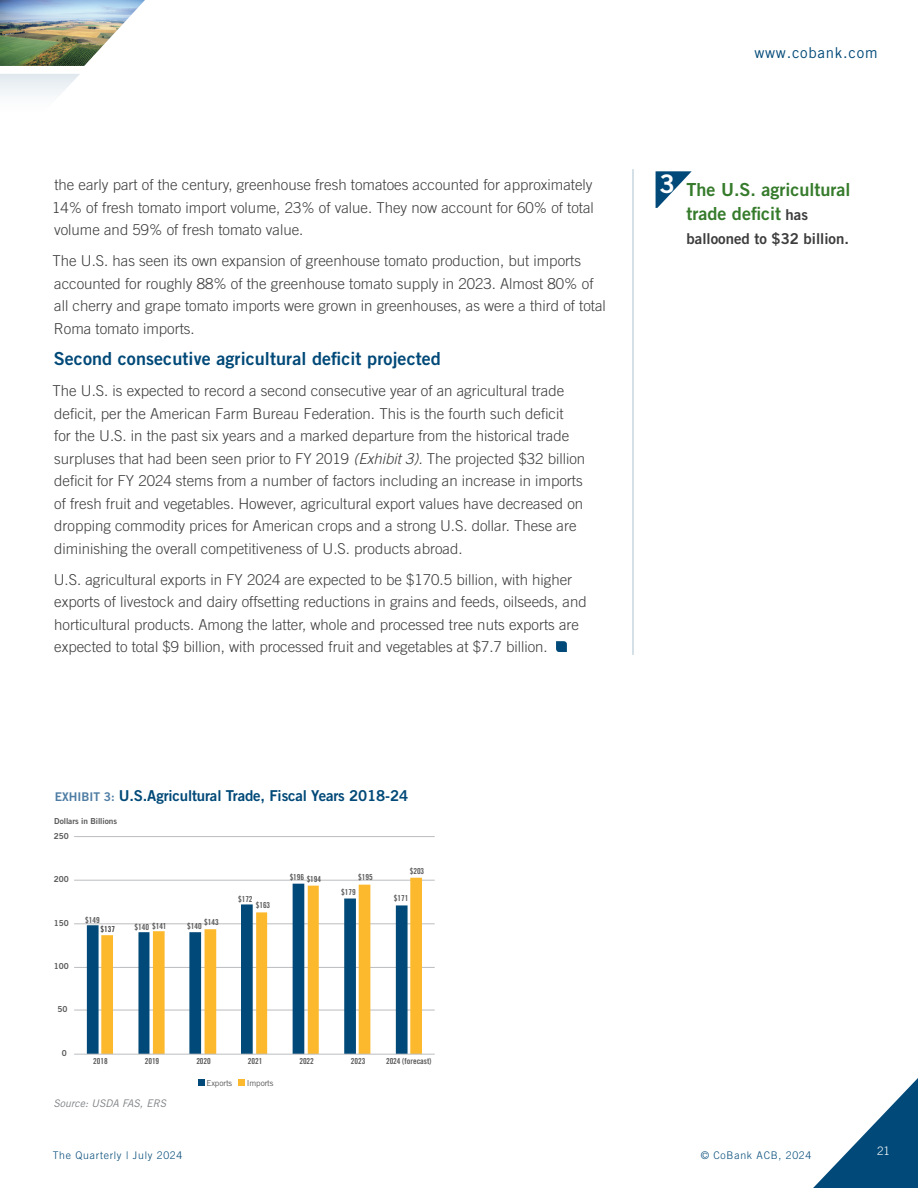
<style>
.page{position:relative;width:918px;height:1188px;background:#fff}
.page>*{position:absolute;margin:0;border:0;box-sizing:border-box;transform-origin:0 0}
.t1{font:18px "Trade Gothic LT Std Bd 2";letter-spacing:.005em;color:#004978}
.t2{font:18px/24px "Trade Gothic LT Std Bd 2";color:#357b2b}
.t3{font:300 15px/22.5px "Trade Gothic LT Std";color:#3e3d3e}
.t4{font:15px "Trade Gothic LT Std Bd 2";letter-spacing:-.01em;color:#004978}
.t5{font:15px "Trade Gothic LT Std Bd 2";color:#3e3d3e}
.t6{font:15px "Trade Gothic LT Std";letter-spacing:.05em;color:#004978}
.t7{font:300 11.7px "Trade Gothic LT Std";color:#fff}
.t8{font:300 10.5px "Trade Gothic LT Std";letter-spacing:.07em;color:#004978}
.t9{font:italic 10.5px "Trade Gothic LT Std";color:#808285}
.t10{font:8.25px "Trade Gothic LT Std Bd Cn 20";letter-spacing:-.005em;color:#595959}
.t11{font:8.25px "Trade Gothic LT Std Bd 2";letter-spacing:-.005em;color:#595959}
.t12{font:8.25px "Trade Gothic LT Std";letter-spacing:-.015em;color:#595959}
.t13{font:8.25px "Trade Gothic LT Std Bd Cn 20";color:#404040}
.s1{font-style:italic}
.s2{font-size:12px;color:#4f7da4}
.s3{font-size:25.5px;color:#fff}
.s4{font-size:15px;color:#3e3d3e}
</style>
<div class="page">
<svg style="left:813px;top:1078px;width:105px;height:110px"></svg>
<img style="left:0;top:0;width:145px;height:66px">
<hr style="left:74px;top:1010px;width:361px;height:1px;background:#bcbdc0">
<hr style="left:74px;top:967px;width:361px;height:1px;background:#bcbdc0">
<hr style="left:74px;top:924px;width:361px;height:1px;background:#bcbdc0">
<hr style="left:74px;top:880px;width:361px;height:1px;background:#bcbdc0">
<hr style="left:74px;top:836px;width:361px;height:1px;background:#bcbdc0">
<svg style="left:87px;top:923px;width:14px;height:131px;background:#2f6a90"></svg>
<svg style="left:101px;top:878px;width:321px;height:176px"></svg>
<hr style="left:74px;top:1054px;width:361px;height:1px;background:#bcbdc0">
<div style="left:198px;top:1079px;width:6px;height:7px;background:#004978"></div>
<div style="left:239px;top:1079px;width:6px;height:7px;background:#fdb92e"></div>
<svg style="left:556px;top:641px;width:11px;height:11px"></svg>
<hr style="left:633px;top:169px;width:1px;height:486px;background:#abc3d0">
<svg style="left:656px;top:171px;width:36px;height:37px"></svg>
<p class="t3" style="left:52px;top:173px;width:543px;text-align:justify">the early part of the century, greenhouse fresh tomatoes accounted for approximately 14% of fresh tomato import volume, 23% of value. They now account for 60% of total volume and 59% of fresh tomato value.</p>
<p class="t3" style="left:53px;top:249px;width:555px">The U.S. has seen its own expansion of greenhouse tomato production, but imports accounted for roughly 88% of the greenhouse tomato supply in 2023. Almost 80% of all cherry and grape tomato imports were grown in greenhouses, as were a third of total Roma tomato imports.</p>
<p class="t1" style="left:54px;top:347px;width:389px">Second consecutive agricultural deficit projected</p>
<p class="t3" style="left:53px;top:379px;width:534px">The U.S. is expected to record a second consecutive year of an agricultural trade deficit, per the American Farm Bureau Federation. This is the fourth such deficit<br>for the U.S. in the past six years and a marked departure from the historical trade surpluses that had been seen prior to FY 2019 <span class="s1">(Exhibit 3).</span> The projected $32 billion deficit for FY 2024 stems from a number of factors including an increase in imports of fresh fruit and vegetables. However, agricultural export values have decreased on dropping commodity prices for American crops and a strong U.S. dollar. These are diminishing the overall competitiveness of U.S. products abroad.</p>
<p class="t3" style="left:54px;top:568px;width:535px">U.S. agricultural exports in FY 2024 are expected to be $170.5 billion, with higher exports of livestock and dairy offsetting reductions in grains and feeds, oilseeds, and horticultural products. Among the latter, whole and processed tree nuts exports are expected to total $9 billion, with processed fruit and vegetables at $7.7 billion.</p>
<p class="t4" style="left:55px;top:787px;width:355px"><span class="s2">EXHIBIT 3:</span> U.S.Agricultural Trade, Fiscal Years 2018-24</p>
<p class="t11" style="left:54px;top:816px;width:64px">Dollars in Billions</p>
<p class="t11" style="left:54px;top:831px;width:16px">250</p>
<p class="t11" style="left:54px;top:874px;width:16px">200</p>
<p class="t11" style="left:54px;top:918px;width:16px">150</p>
<p class="t11" style="left:54px;top:961px;width:16px">100</p>
<p class="t11" style="left:57px;top:1004px;width:12px">50</p>
<p class="t11" style="left:62px;top:1048px;width:7px">0</p>
<p class="t10" style="left:85px;top:915px;width:16px">$149</p>
<p class="t13" style="left:101px;top:924px;width:16px">$137</p>
<p class="t10" style="left:152px;top:921px;width:16px">$141</p>
<p class="t10" style="left:204px;top:918px;width:16px">$143</p>
<p class="t10" style="left:135px;top:922px;width:16px">$140</p>
<p class="t10" style="left:187px;top:921px;width:16px">$140</p>
<p class="t10" style="left:238px;top:894px;width:16px">$172</p>
<p class="t10" style="left:256px;top:900px;width:16px">$163</p>
<p class="t10" style="left:290px;top:872px;width:16px">$196</p>
<p class="t10" style="left:307px;top:874px;width:16px">$194</p>
<p class="t10" style="left:358px;top:872px;width:16px">$195</p>
<p class="t10" style="left:341px;top:887px;width:16px">$179</p>
<p class="t10" style="left:410px;top:866px;width:16px">$203</p>
<p class="t10" style="left:394px;top:893px;width:16px">$171</p>
<p class="t10" style="left:93px;top:1056px;width:16px">2018</p>
<p class="t10" style="left:145px;top:1056px;width:16px">2019</p>
<p class="t10" style="left:196px;top:1056px;width:16px">2020</p>
<p class="t10" style="left:248px;top:1056px;width:16px">2021</p>
<p class="t10" style="left:299px;top:1056px;width:16px">2022</p>
<p class="t10" style="left:351px;top:1056px;width:16px">2023</p>
<p class="t10" style="left:386px;top:1056px;width:47px">2024 (forecast)</p>
<p class="t12" style="left:206px;top:1078px;width:27px">Exports</p>
<p class="t12" style="left:247px;top:1078px;width:28px">Imports</p>
<p class="t9" style="left:54px;top:1097px;width:114px">Source: USDA FAS, ERS</p>
<p class="t6" style="left:754px;top:44px;width:125px">www.cobank.com</p>
<p class="t2" style="left:687px;top:177px;width:165px;text-indent:-27px"><span class="s3">3</span> The U.S. agricultural trade deficit <span class="s4">has</span></p>
<p class="t5" style="left:687px;top:229px;width:164px">ballooned to $32 billion.</p>
<p class="t8" style="left:53px;top:1149px;width:131px">The Quarterly | July 2024</p>
<p class="t8" style="left:701px;top:1149px;width:112px">© CoBank ACB, 2024</p>
<p class="t7" style="left:877px;top:1144px;width:14px">21</p>
</div>
